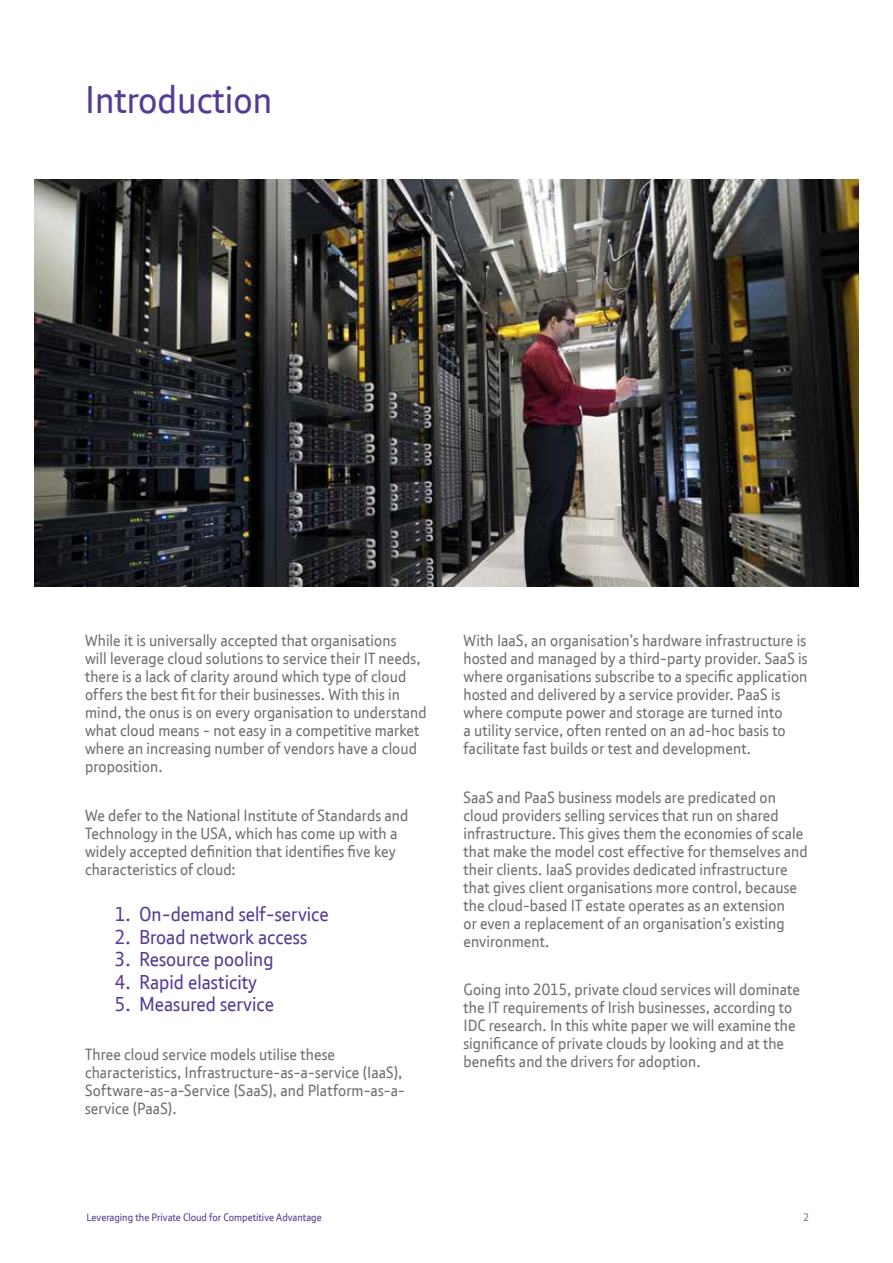
<style>
.page{position:relative;width:893px;height:1263px;background:#fff}
.page>*{position:absolute;margin:0;border:0;box-sizing:border-box;transform-origin:0 0}
.t1{font:37.5px "New BT";color:#553a96}
.t2{font:19.5px "New BT";color:#553a96}
.t3{font:15.75px/18px "New BT";letter-spacing:.005em;color:#6d6e71}
.t4{font:10.5px "New BT";color:#553a96}
.t5{font:10.5px "New BT";color:#6d6e71}
</style>
<div class="page">
<img style="left:34px;top:180px;width:825px;height:407px">
<h1 class="t1" style="left:85px;top:77px;width:189px">Introduction</h1>
<p class="t3" style="left:85px;top:631px;width:343px">While it is universally accepted that organisations<br>will leverage cloud solutions to service their IT needs, there is a lack of clarity around which type of cloud offers the best fit for their businesses. With this in mind, the onus is on every organisation to understand what cloud means - not easy in a competitive market where an increasing number of vendors have a cloud proposition.</p>
<p class="t3" style="left:85px;top:805px;width:325px">We defer to the National Institute of Standards and Technology in the USA, which has come up with a widely accepted definition that identifies five key characteristics of cloud:</p>
<p class="t2" style="left:115px;top:902px;width:215px">1. On-demand self-service</p>
<p class="t2" style="left:115px;top:925px;width:194px">2. Broad network access</p>
<p class="t2" style="left:115px;top:947px;width:160px">3. Resource pooling</p>
<p class="t2" style="left:115px;top:970px;width:144px">4. Rapid elasticity</p>
<p class="t2" style="left:115px;top:992px;width:161px">5. Measured service</p>
<p class="t3" style="left:85px;top:1045px;width:322px">Three cloud service models utilise these characteristics, Infrastructure-as-a-service (IaaS), Software-as-a-Service (SaaS), and Platform-as-a&shy;service (PaaS).</p>
<p class="t3" style="left:463px;top:631px;width:346px">With IaaS, an organisation’s hardware infrastructure is hosted and managed by a third-party provider. SaaS is where organisations subscribe to a specific application hosted and delivered by a service provider. PaaS is where compute power and storage are turned into<br>a utility service, often rented on an ad-hoc basis to facilitate fast builds or test and development.</p>
<p class="t3" style="left:463px;top:787px;width:346px">SaaS and PaaS business models are predicated on cloud providers selling services that run on shared infrastructure. This gives them the economies of scale that make the model cost effective for themselves and their clients. IaaS provides dedicated infrastructure that gives client organisations more control, because the cloud-based IT estate operates as an extension<br>or even a replacement of an organisation’s existing environment.</p>
<p class="t3" style="left:463px;top:980px;width:338px">Going into 2015, private cloud services will dominate the IT requirements of Irish businesses, according to IDC research. In this white paper we will examine the significance of private clouds by looking and at the benefits and the drivers for adoption.</p>
<p class="t4" style="left:86px;top:1210px;width:237px">Leveraging the Private Cloud for Competitive Advantage</p>
<p class="t5" style="left:804px;top:1210px;width:7px">2</p>
</div>
